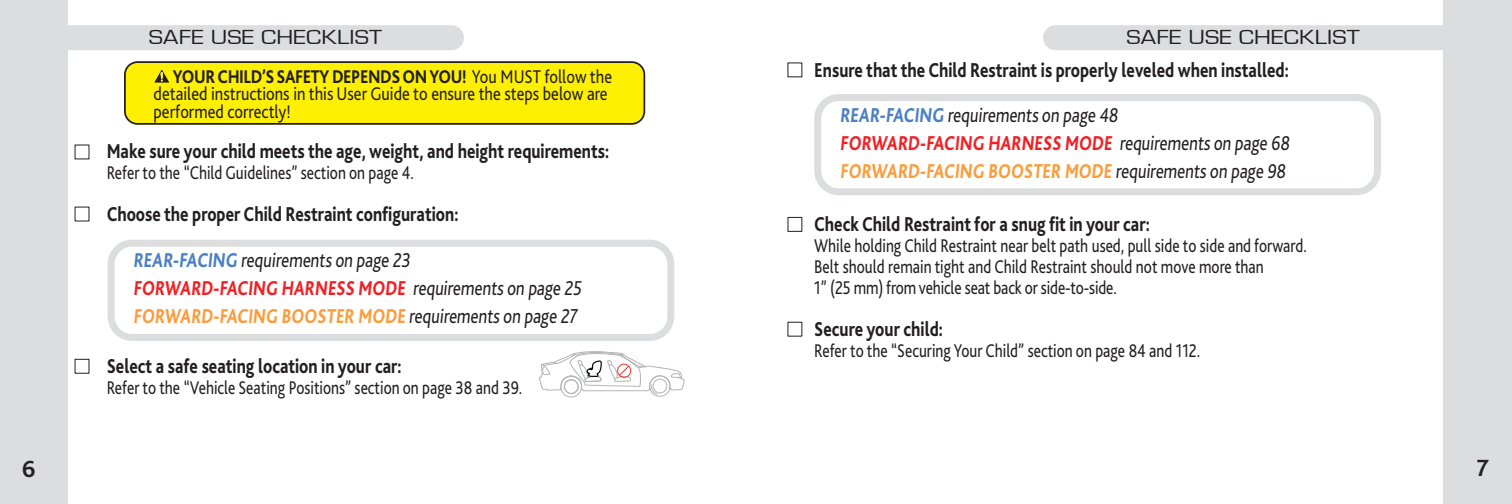
<style>
.page{position:relative;width:1512px;height:504px;background:#fff}
.page>*{position:absolute;margin:0;border:0;box-sizing:border-box;transform-origin:0 0}
.t1{font:700 24.5px "Bliss 2";color:#231f20}
.t2{font:800 21px "Bliss 2";color:#231f20;scale:.8 1}
.t3{font:800 21px "Bliss 2";color:#ee2226;scale:.8 1}
.t4{font:800 21px "Bliss 2";color:#f99d3d;scale:.8 1}
.t5{font:21px "Bliss 2";color:#231f20;scale:.8 1}
.t6{font:21px "Eurostile";letter-spacing:.01em;color:#231f20;scale:1.2 1}
.t7{font:19.25px/21px "Bliss 2";color:#231f20;scale:.8 1}
.t8{font:19.25px/17.5px "Bliss 2";color:#231f20;scale:.85 1}
.s1{font-weight:800}
.s2{font-weight:800;color:#4b80c2}
.s3{font-weight:400;color:#231f20}
</style>
<div class="page">
<div style="left:0;top:0;width:68px;height:504px;background:#dcddde"></div>
<div style="left:1443px;top:0;width:69px;height:504px;background:#dcddde"></div>
<div style="left:43px;top:25px;width:421px;height:25px;background:#dcddde;border-radius:13px"></div>
<div style="left:125px;top:62px;width:519px;height:62px;background:#ffef00;border-radius:13px"></div>
<div style="left:124px;top:61px;width:521px;height:64px;border:2px solid #231f20;border-radius:13px"></div>
<svg style="left:154px;top:70px;width:15px;height:13px"></svg>
<div style="left:1043px;top:25px;width:431px;height:25px;background:#dcddde;border-radius:13px"></div>
<div style="left:788px;top:217px;width:14px;height:15px;border:1px solid #231f20"></div>
<div style="left:75px;top:359px;width:14px;height:15px;border:1px solid #231f20"></div>
<div style="left:814px;top:94px;width:567px;height:101px;border:7px solid #dcddde;border-radius:21px"></div>
<div style="left:649px;top:375px;width:22px;height:22px;border:1px solid #b3b4b5;border-radius:50%"></div>
<div style="left:561px;top:376px;width:21px;height:21px;border:1px solid #b3b4b5;border-radius:50%"></div>
<svg style="left:539px;top:351px;width:146px;height:44px"></svg>
<div style="left:108px;top:240px;width:566px;height:101px;border:7px solid #dcddde;border-radius:21px"></div>
<p class="t6" style="left:149px;top:26px;width:196px">SAFE USE CHECKLIST</p>
<p class="t8" style="left:154px;top:67px;width:541px;text-indent:19px"><span class="s1">YOUR CHILD’S SAFETY DEPENDS ON YOU!</span> You MUST follow the detailed instructions in this User Guide to ensure the steps below are performed correctly!</p>
<p class="t2" style="left:814px;top:57px;width:595px">Ensure that the Child Restraint is properly leveled when installed:</p>
<p class="t6" style="left:1126px;top:26px;width:196px">SAFE USE CHECKLIST</p>
<p class="t5" style="left:840px;top:102px;width:353px"><span class="s2">REAR-FACING</span> requirements on page 48</p>
<p class="t3" style="left:840px;top:130px;width:567px">FORWARD-FACING HARNESS MODE <span class="s3">requirements on page 68</span></p>
<p class="t4" style="left:840px;top:158px;width:562px">FORWARD-FACING BOOSTER MODE <span class="s3">requirements on page 98</span></p>
<p class="t2" style="left:107px;top:138px;width:630px">Make sure your child meets the age, weight, and height requirements:</p>
<p class="t7" style="left:107px;top:162px;width:386px">Refer to the “Child Guidelines” section on page 4.</p>
<p class="t2" style="left:107px;top:201px;width:441px">Choose the proper Child Restraint configuration:</p>
<p class="t2" style="left:814px;top:211px;width:421px">Check Child Restraint for a snug fit in your car:</p>
<p class="t7" style="left:814px;top:234px;width:617px">While holding Child Restraint near belt path used, pull side to side and forward.<br>Belt should remain tight and Child Restraint should not move more than</p>
<p class="t7" style="left:814px;top:276px;width:380px">1” (25 mm) from vehicle seat back or side-to-side.</p>
<p class="t2" style="left:814px;top:316px;width:163px">Secure your child:</p>
<p class="t7" style="left:814px;top:339px;width:484px">Refer to the “Securing Your Child” section on page 84 and 112.</p>
<p class="t5" style="left:133px;top:247px;width:351px"><span class="s2">REAR-FACING</span> requirements on page 23</p>
<p class="t3" style="left:133px;top:275px;width:565px">FORWARD-FACING HARNESS MODE <span class="s3">requirements on page 25</span></p>
<p class="t4" style="left:133px;top:303px;width:560px">FORWARD-FACING BOOSTER MODE <span class="s3">requirements on page 27</span></p>
<p class="t2" style="left:107px;top:353px;width:370px">Select a safe seating location in your car:</p>
<p class="t7" style="left:107px;top:377px;width:521px">Refer to the “Vehicle Seating Positions” section on page 38 and 39.</p>
<p class="t1" style="left:22px;top:454px;width:15px">6</p>
<p class="t1" style="left:1477px;top:453px;width:14px">7</p>
</div>
